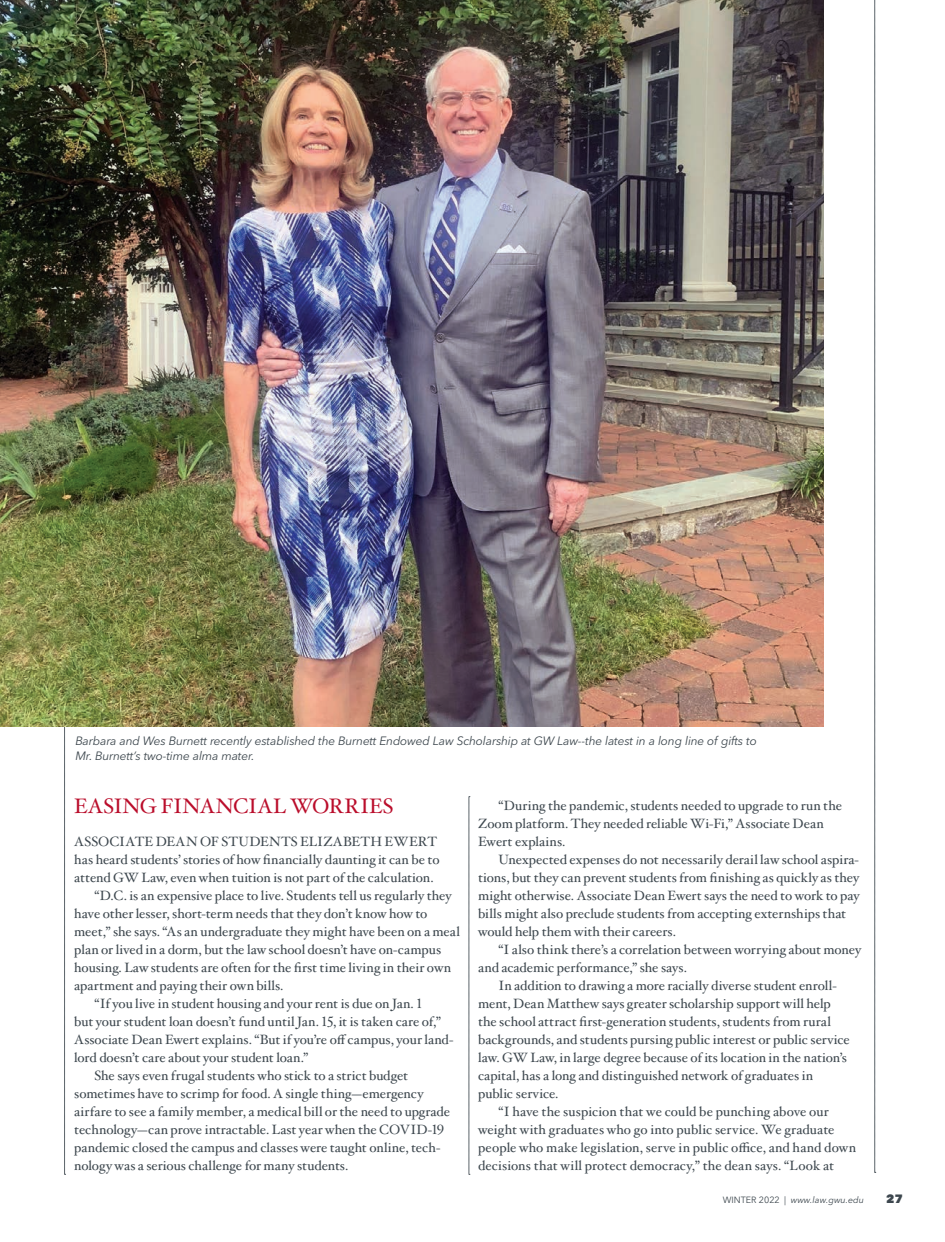
<style>
.page{position:relative;width:945px;height:1242px;background:#fff}
.page>*{position:absolute;margin:0;border:0;box-sizing:border-box;transform-origin:0 0}
.feature_-_body_text{font:21px "Hoefler Txt";letter-spacing:-.005em;color:#ba0d2b}
.feature_-_body_text-2{font:13.5px/18px "Hoefler Txt";color:#3d474e}
.photo_caption{font:italic 12px/15.8px "Avenir Next LT Pro";letter-spacing:-.015em;color:#3d474e}
.t1{font:800 12px "Avenir Next LT Pro";color:#3d474e}
.t2{font:italic 9px "Avenir Next LT Pro";color:#3d474e}
.s1{font-style:normal}
</style>
<div class="page">
<svg style="left:64px;top:727px;width:2px;height:448px"></svg>
<svg style="left:875px;top:0;width:1px;height:1173px"></svg>
<svg style="left:469px;top:796px;width:1px;height:379px"></svg>
<img style="left:1px;top:0;width:823px;height:727px">
<p class="photo_caption" style="left:75px;top:733px;width:683px">Barbara and Wes Burnett recently established the Burnett Endowed Law Scholarship at GW Law--the latest in a long line of gifts to<br>Mr. Burnett’s two-time alma mater.</p>
<p class="feature_-_body_text" style="left:74px;top:791px;width:321px">EASING FINANCIAL WORRIES</p>
<p class="feature_-_body_text-2" style="left:74px;top:832px;width:367px">ASSOCIATE DEAN OF STUDENTS ELIZABETH EWERT has heard students’ stories of how financially daunting it can be to attend GW Law, even when tuition is not part of the calculation.</p>
<p class="feature_-_body_text-2" style="left:74px;top:886px;width:387px;text-indent:20px">“D.C. is an expensive place to live. Students tell us regularly they have other lesser, short-term needs that they don’t know how to meet,” she says. “As an undergraduate they might have been on a meal plan or lived in a dorm, but the law school doesn’t have on-campus housing. Law students are often for the first time living in their own apartment and paying their own bills.</p>
<p class="feature_-_body_text-2" style="left:74px;top:994px;width:381px;text-indent:20px">“If you live in student housing and your rent is due on Jan. 1<br>but your student loan doesn’t fund until Jan. 15, it is taken care of,” Associate Dean Ewert explains. “But if you’re off campus, your land&shy;lord doesn’t care about your student loan.”</p>
<p class="feature_-_body_text-2" style="left:74px;top:1066px;width:377px;text-indent:20px">She says even frugal students who stick to a strict budget sometimes have to scrimp for food. A single thing—emergency airfare to see a family member, a medical bill or the need to upgrade technology—can prove intractable. Last year when the COVID-19 pandemic closed the campus and classes were taught online, tech&shy;nology was a serious challenge for many students.</p>
<p class="feature_-_body_text-2" style="left:478px;top:796px;width:365px;text-indent:20px">“During the pandemic, students needed to upgrade to run the<br>Zoom platform. They needed reliable Wi-Fi,” Associate Dean<br>Ewert explains.</p>
<p class="feature_-_body_text-2" style="left:478px;top:850px;width:383px;text-indent:20px">Unexpected expenses do not necessarily derail law school aspira&shy;tions, but they can prevent students from finishing as quickly as they might otherwise. Associate Dean Ewert says the need to work to pay bills might also preclude students from accepting externships that would help them with their careers.</p>
<p class="feature_-_body_text-2" style="left:478px;top:940px;width:385px;text-indent:20px">“I also think there’s a correlation between worrying about money and academic performance,” she says.</p>
<p class="feature_-_body_text-2" style="left:478px;top:976px;width:373px;text-indent:20px">In addition to drawing a more racially diverse student enroll&shy;ment, Dean Matthew says greater scholarship support will help the school attract first-generation students, students from rural backgrounds, and students pursing public interest or public service law. GW Law, in large degree because of its location in the nation’s capital, has a long and distinguished network of graduates in public service.</p>
<p class="feature_-_body_text-2" style="left:478px;top:1102px;width:380px;text-indent:20px">“I have the suspicion that we could be punching above our weight with graduates who go into public service. We graduate people who make legislation, serve in public office, and hand down decisions that will protect democracy,” the dean says. “Look at</p>
<p class="t2" style="left:723px;top:1194px;width:143px"><span class="s1">WINTER 2022 |</span> www.law.gwu.edu</p>
<p class="t1" style="left:886px;top:1191px;width:18px">27</p>
</div>
